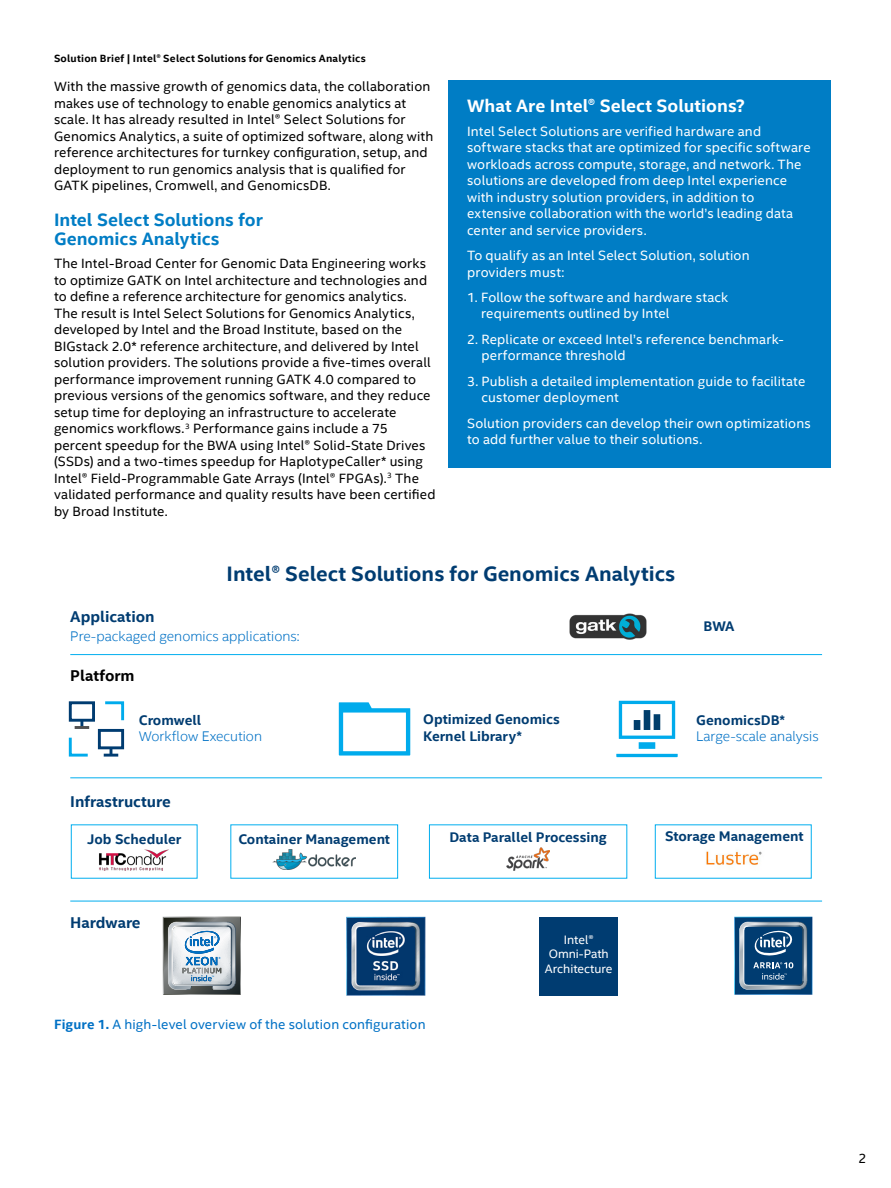
<style>
.page{position:relative;width:891px;height:1188px;background:#fff}
.page>*{position:absolute;margin:0;border:0;box-sizing:border-box;transform-origin:0 0}
.t1{font:700 21px "Intel Clear";color:#003c71}
.CopyHeaderBlue{font:700 18px/19.5px "Intel Clear";color:#007dc5}
.CopyHeaderBlue-2{font:700 18px "Intel Clear";color:#fff}
.t2{font:700 15.75px "Intel Clear";color:#003c71}
.t3{font:700 15.75px "Intel Clear";color:#000}
.t4{font:700 13.95px/16.8px "Intel Clear";color:#003c71}
.t5{font:300 13.95px "Intel Clear";color:#0071c5}
.MainCopy___Caption{font:13.5px/16.5px "Intel Clear";letter-spacing:.01em;color:#000}
.BulletPoints{font:13.5px/16.5px "Intel Clear";letter-spacing:.01em;color:#fff}
.MainCopy___Caption-2{font:13.5px "Intel Clear";letter-spacing:.01em;color:#0071c5}
.t6{font:12.3px/14.7px "Intel Clear";color:#fff;text-align:center}
.t7{font:700 10.5px "Intel Clear";letter-spacing:.02em;color:#000}
.s1{font-weight:700}
</style>
<div class="page">
<img style="left:706px;top:850px;width:56px;height:16px">
<hr style="left:70px;top:654px;width:752px;height:1px;background:#00aeef">
<hr style="left:70px;top:777px;width:752px;height:1px;background:#00aeef">
<hr style="left:70px;top:901px;width:752px;height:1px;background:#00aeef">
<svg style="left:619px;top:701px;width:56px;height:38px"></svg>
<div style="left:639px;top:742px;width:16px;height:7px;background:#00abec"></div>
<svg style="left:616px;top:754px;width:62px;height:3px"></svg>
<div style="left:69px;top:701px;width:26px;height:21px;border:3px solid #003c71"></div>
<svg style="left:80px;top:720px;width:3px;height:6px"></svg>
<hr style="left:75px;top:726px;width:14px;height:3px;background:#505050">
<div style="left:98px;top:729px;width:26px;height:20px;border:3px solid #003c71"></div>
<svg style="left:110px;top:748px;width:2px;height:6px"></svg>
<hr style="left:104px;top:754px;width:14px;height:3px;background:#003c71">
<svg style="left:105px;top:701px;width:20px;height:20px"></svg>
<svg style="left:68px;top:737px;width:20px;height:20px"></svg>
<svg style="left:339px;top:702px;width:71px;height:54px"></svg>
<img style="left:99px;top:849px;width:70px;height:22px">
<img style="left:273px;top:849px;width:82px;height:20px">
<img style="left:507px;top:848px;width:42px;height:23px">
<svg style="left:163px;top:917px;width:78px;height:78px"></svg>
<svg style="left:734px;top:917px;width:79px;height:78px"></svg>
<div style="left:539px;top:917px;width:79px;height:78px;background:#003c71"></div>
<img style="left:347px;top:917px;width:78px;height:78px">
<img style="left:569px;top:614px;width:78px;height:26px">
<div style="left:449px;top:80px;width:382px;height:388px;background:#007dc5"></div>
<p class="t7" style="left:54px;top:51px;width:313px">Solution Brief | Intel® Select Solutions for Genomics Analytics</p>
<p class="MainCopy___Caption" style="left:54px;top:78px;width:381px">With the massive growth of genomics data, the collaboration makes use of technology to enable genomics analytics at scale. It has already resulted in Intel® Select Solutions for Genomics Analytics, a suite of optimized software, along with reference architectures for turnkey configuration, setup, and deployment to run genomics analysis that is qualified for GATK pipelines, Cromwell, and GenomicsDB.</p>
<p class="CopyHeaderBlue" style="left:54px;top:209px;width:210px">Intel Select Solutions for<br>Genomics Analytics</p>
<p class="MainCopy___Caption" style="left:54px;top:255px;width:383px">The Intel-Broad Center for Genomic Data Engineering works to optimize GATK on Intel architecture and technologies and to define a reference architecture for genomics analytics.<br>The result is Intel Select Solutions for Genomics Analytics, developed by Intel and the Broad Institute, based on the BIGstack 2.0* reference architecture, and delivered by Intel solution providers. The solutions provide a five-times overall performance improvement running GATK 4.0 compared to previous versions of the genomics software, and they reduce setup time for deploying an infrastructure to accelerate genomics workflows.<sup>3</sup> Performance gains include a 75 percent speedup for the BWA using Intel® Solid-State Drives (SSDs) and a two-times speedup for HaplotypeCaller* using Intel® Field-Programmable Gate Arrays (Intel® FPGAs).<sup>3</sup> The validated performance and quality results have been certified by Broad Institute.</p>
<p class="CopyHeaderBlue-2" style="left:467px;top:94px;width:279px">What Are Intel® Select Solutions?</p>
<p class="BulletPoints" style="left:467px;top:122px;width:345px">Intel Select Solutions are verified hardware and software stacks that are optimized for specific software workloads across compute, storage, and network. The solutions are developed from deep Intel experience with industry solution providers, in addition to extensive collaboration with the world’s leading data center and service providers.</p>
<p class="BulletPoints" style="left:467px;top:247px;width:284px">To qualify as an Intel Select Solution, solution providers must:</p>
<p class="BulletPoints" style="left:481px;top:289px;width:249px;text-indent:-14px">1. Follow the software and hardware stack requirements outlined by Intel</p>
<p class="BulletPoints" style="left:482px;top:331px;width:304px;text-indent:-14px">2. Replicate or exceed Intel’s reference benchmark&shy;performance threshold</p>
<p class="BulletPoints" style="left:482px;top:372px;width:325px;text-indent:-14px">3. Publish a detailed implementation guide to facilitate customer deployment</p>
<p class="BulletPoints" style="left:467px;top:414px;width:345px">Solution providers can develop their own optimizations to add further value to their solutions.</p>
<p class="t1" style="left:227px;top:559px;width:450px">Intel® Select Solutions for Genomics Analytics</p>
<p class="t2" style="left:70px;top:606px;width:86px">Application</p>
<p class="t5" style="left:70px;top:626px;width:231px">Pre-packaged genomics applications:</p>
<p class="t3" style="left:70px;top:665px;width:66px">Platform</p>
<p class="t4" style="left:139px;top:711px;width:64px">Cromwell</p>
<p class="t5" style="left:139px;top:726px;width:125px">Workflow Execution</p>
<p class="t2" style="left:70px;top:791px;width:102px">Infrastructure</p>
<p class="t4" style="left:423px;top:711px;width:138px">Optimized Genomics<br>Kernel Library*</p>
<p class="t4" style="left:704px;top:617px;width:32px">BWA</p>
<p class="t4" style="left:696px;top:711px;width:91px">GenomicsDB*</p>
<p class="t5" style="left:696px;top:726px;width:124px">Large-scale analysis</p>
<p class="t4" style="left:87px;top:830px;width:96px">Job Scheduler</p>
<p class="t4" style="left:238px;top:830px;width:153px">Container Management</p>
<p class="t4" style="left:449px;top:828px;width:159px">Data Parallel Processing</p>
<p class="t4" style="left:665px;top:828px;width:140px">Storage Management</p>
<p class="t2" style="left:70px;top:912px;width:72px">Hardware</p>
<p class="MainCopy___Caption-2" style="left:54px;top:1015px;width:373px"><span class="s1">Figure 1.</span> A high-level overview of the solution configuration</p>
<p class="t6" style="left:545px;top:932px;width:69px">Intel®<br>Omni-Path<br>Architecture</p>
<p class="MainCopy___Caption" style="left:858px;top:1150px;width:10px">2</p>
</div>
